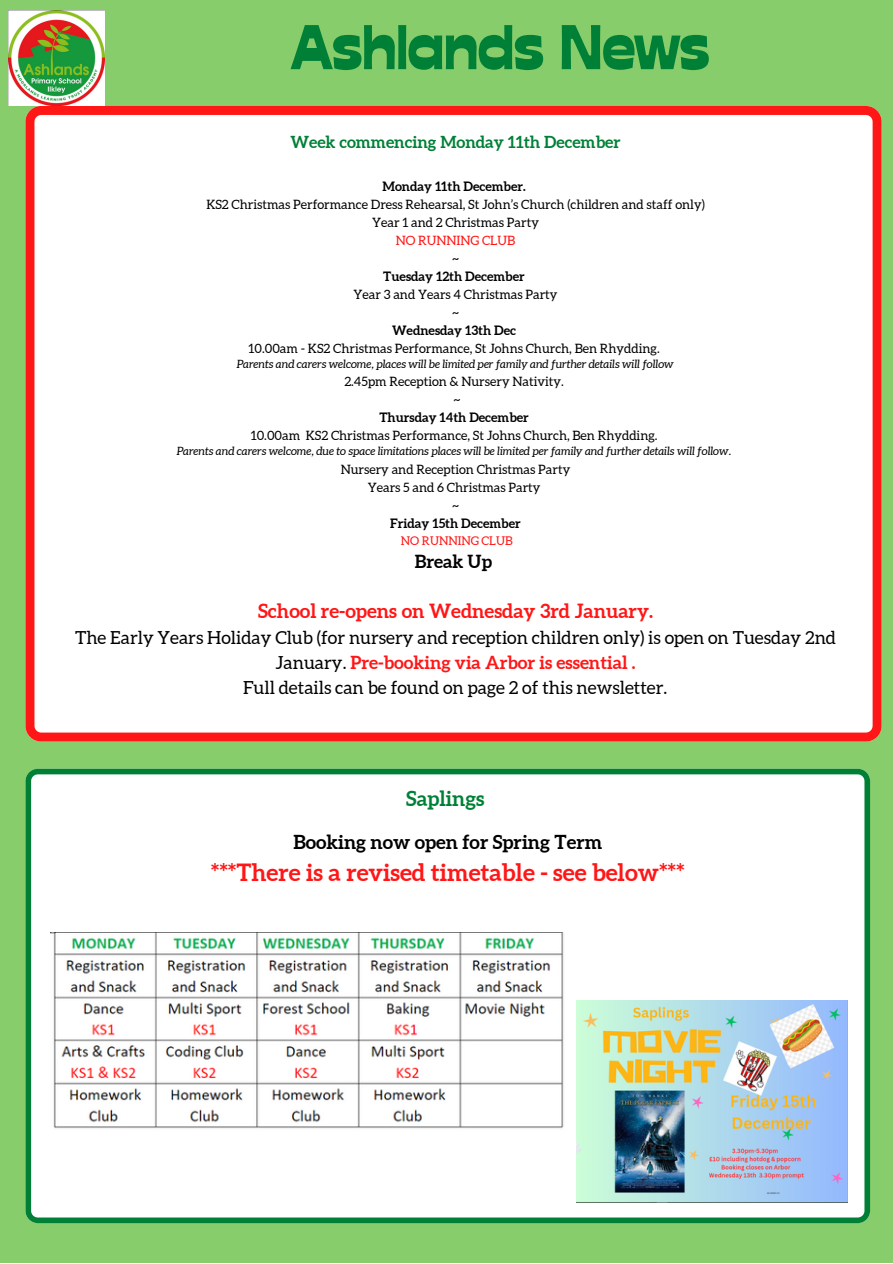
<style>
.page{position:relative;width:893px;height:1264px;background:#fff}
.page>*{position:absolute;margin:0;border:0;box-sizing:border-box;transform-origin:0 0}
.t1{font:63px "Stadio Now Novarese";letter-spacing:-.025em;color:#008037}
.t2{font:700 23.7px "Aleo";color:#ff1616}
.t3{font:700 20.7px "Aleo";color:#008037}
.t4{font:700 19.5px "Aleo";color:#ff1616}
.t5{font:700 19.2px "Aleo";color:#000}
.t6{font:18px/25.7px "Aleo";color:#000;text-align:center}
.t7{font:700 18px "Aleo";color:#000}
.t8{font:700 16.5px "Aleo";color:#008037}
.t9{font:12.9px "Aleo";color:#000}
.t10{font:700 12.9px "Aleo";color:#000}
.t11{font:12.9px "Aleo";color:#ff1616}
.t12{font:12px "Aleo";color:#ff1616}
.t13{font:italic 11.4px "Aleo";color:#000}
.s1{font-weight:700;color:#ff1616}
</style>
<div class="page">
<div style="left:0;top:0;width:892px;height:1262px;background:#88cd6b"></div>
<div style="left:25px;top:106px;width:856px;height:635px;background:#fff"></div>
<img style="left:9px;top:10px;width:95px;height:96px">
<svg style="left:25px;top:768px;width:845px;height:454px"></svg>
<img style="left:51px;top:932px;width:517px;height:199px">
<img style="left:576px;top:1000px;width:271px;height:202px">
<p class="t1" style="left:290px;top:9px;width:421px">Ashlands News</p>
<p class="t8" style="left:290px;top:132px;width:332px">Week commencing Monday 11th December</p>
<p class="t10" style="left:382px;top:178px;width:145px">Monday 11th December.</p>
<p class="t9" style="left:206px;top:197px;width:500px">KS2 Christmas Performance Dress Rehearsal, St John’s Church (children and staff only)</p>
<p class="t9" style="left:372px;top:215px;width:168px">Year 1 and 2 Christmas Party</p>
<p class="t11" style="left:396px;top:233px;width:121px">NO RUNNING CLUB</p>
<p class="t9" style="left:452px;top:251px;width:9px">~</p>
<p class="t10" style="left:383px;top:269px;width:143px">Tuesday 12th December</p>
<p class="t9" style="left:353px;top:287px;width:205px">Year 3 and Years 4 Christmas Party</p>
<p class="t9" style="left:452px;top:305px;width:9px">~</p>
<p class="t10" style="left:392px;top:323px;width:125px">Wednesday 13th Dec</p>
<p class="t9" style="left:248px;top:341px;width:413px">10.00am - KS2 Christmas Performance, St Johns Church, Ben Rhydding.</p>
<p class="t13" style="left:237px;top:357px;width:438px">Parents and carers welcome, places will be limited per family and further details will follow</p>
<p class="t9" style="left:344px;top:374px;width:221px">2.45pm Reception &amp; Nursery Nativity.</p>
<p class="t9" style="left:453px;top:392px;width:9px">~</p>
<p class="t10" style="left:379px;top:410px;width:151px">Thursday 14th December</p>
<p class="t9" style="left:251px;top:428px;width:408px">10.00am KS2 Christmas Performance, St Johns Church, Ben Rhydding.</p>
<p class="t13" style="left:177px;top:445px;width:556px">Parents and carers welcome, due to space limitations places will be limited per family and further details will follow.</p>
<p class="t9" style="left:341px;top:461px;width:231px">Nursery and Reception Christmas Party</p>
<p class="t9" style="left:367px;top:479px;width:174px">Years 5 and 6 Christmas Party</p>
<p class="t9" style="left:452px;top:498px;width:9px">~</p>
<p class="t10" style="left:390px;top:515px;width:132px">Friday 15th December</p>
<p class="t12" style="left:401px;top:533px;width:113px">NO RUNNING CLUB</p>
<p class="t7" style="left:414px;top:550px;width:79px">Break Up</p>
<p class="t4" style="left:258px;top:599px;width:396px">School re-opens on Wednesday 3rd January.</p>
<p class="t6" style="left:75px;top:624px;width:762px">The Early Years Holiday Club (for nursery and reception children only) is open on Tuesday 2nd<br>January. <span class="s1">Pre-booking via Arbor is essential .</span></p>
<p class="t6" style="left:243px;top:674px;width:426px">Full details can be found on page 2 of this newsletter.</p>
<p class="t3" style="left:406px;top:787px;width:80px">Saplings</p>
<p class="t5" style="left:293px;top:831px;width:310px">Booking now open for Spring Term</p>
<p class="t2" style="left:211px;top:858px;width:475px">***There is a revised timetable - see below***</p>
</div>
